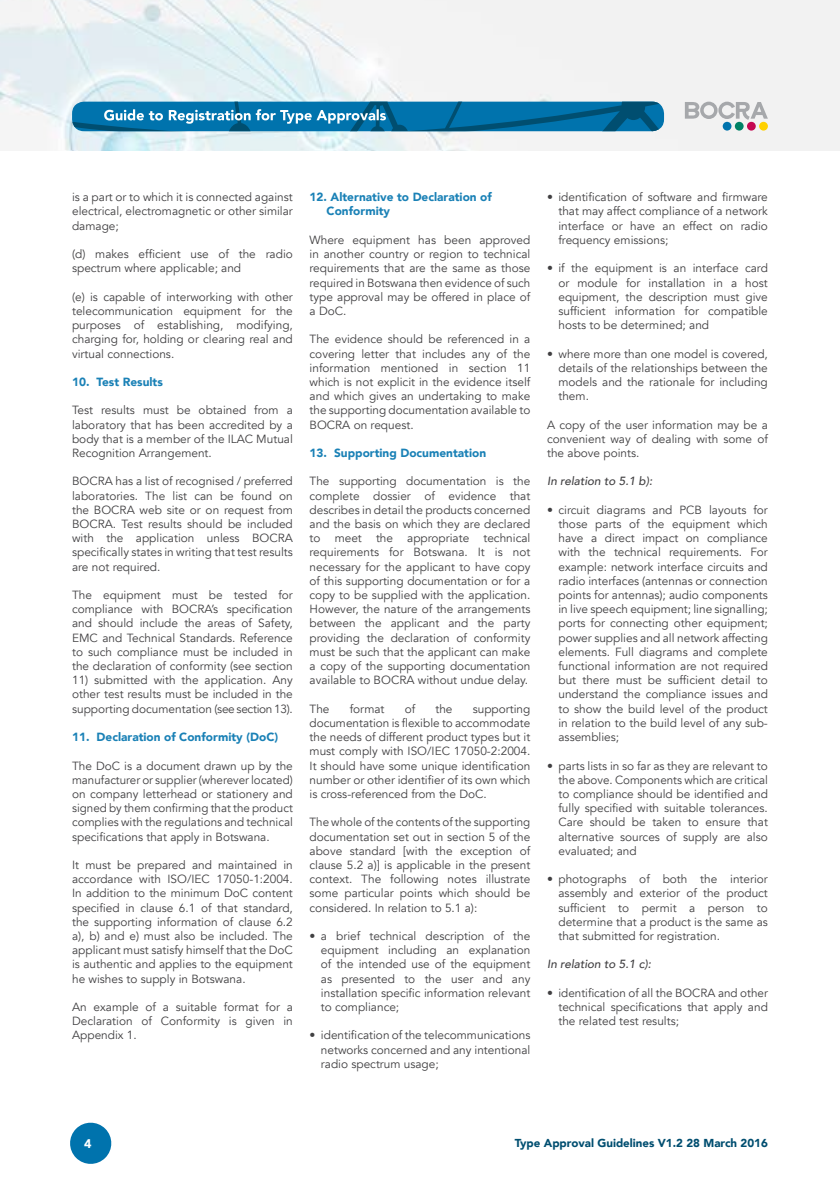
<style>
.page{position:relative;width:840px;height:1191px;background:#fff}
.page>*{position:absolute;margin:0;border:0;box-sizing:border-box;transform-origin:0 0}
.t1{font:900 12.6px "Avenir";color:#fff}
.t2{font:11.8px/14.2px "Avenir";color:#414042;text-align:justify}
.t3{font:900 11.8px/14.2px "Avenir";color:#1a81b6}
.t4{font:italic 500 11.8px "Avenir";color:#414042}
.t5{font:900 11.6px "Avenir";color:#004e70}
</style>
<div class="page">
<img style="left:0;top:0;width:840px;height:150px">
<svg style="left:70px;top:1122px;width:42px;height:42px"></svg>
<div style="left:722px;top:122px;width:9px;height:9px;background:#0073ad;border-radius:50%"></div>
<div style="left:734px;top:122px;width:9px;height:9px;background:#008266;border-radius:50%"></div>
<div style="left:746px;top:122px;width:9px;height:9px;background:#c40852;border-radius:50%"></div>
<svg style="left:758px;top:122px;width:9px;height:9px"></svg>
<svg style="left:684px;top:102px;width:83px;height:18px"></svg>
<svg style="left:72px;top:102px;width:591px;height:29px;background:#1377a8"></svg>
<p class="t2" style="left:72px;top:190px;width:222px">is a part or to which it is connected against electrical, electromagnetic or other similar damage;</p>
<p class="t2" style="left:72px;top:247px;width:222px">(d) makes efficient use of the radio spectrum where applicable; and</p>
<p class="t2" style="left:72px;top:290px;width:222px">(e) is capable of interworking with other telecommunication equipment for the purposes of establishing, modifying, charging for, holding or clearing real and virtual connections.</p>
<p class="t3" style="left:72px;top:374px;width:92px">10. Test Results</p>
<p class="t2" style="left:72px;top:403px;width:222px">Test results must be obtained from a laboratory that has been accredited by a body that is a member of the ILAC Mutual Recognition Arrangement.</p>
<p class="t2" style="left:72px;top:474px;width:222px">BOCRA has a list of recognised / preferred laboratories. The list can be found on the BOCRA web site or on request from BOCRA. Test results should be included with the application unless BOCRA specifically states in writing that test results are not required.</p>
<p class="t2" style="left:72px;top:588px;width:222px">The equipment must be tested for compliance with BOCRA’s specification and should include the areas of Safety, EMC and Technical Standards. Reference to such compliance must be included in the declaration of conformity (see section</p>
<p class="t2" style="left:72px;top:673px;width:222px">11) submitted with the application. Any other test results must be included in the supporting documentation (see section 13).</p>
<p class="t3" style="left:72px;top:729px;width:207px">11. Declaration of Conformity (DoC)</p>
<p class="t2" style="left:72px;top:758px;width:222px">The DoC is a document drawn up by the manufacturer or supplier (wherever located) on company letterhead or stationery and signed by them confirming that the product complies with the regulations and technical specifications that apply in Botswana.</p>
<p class="t2" style="left:72px;top:858px;width:222px">It must be prepared and maintained in accordance with ISO/IEC 17050-1:2004.<br>In addition to the minimum DoC content specified in clause 6.1 of that standard, the supporting information of clause 6.2 a), b) and e) must also be included. The applicant must satisfy himself that the DoC is authentic and applies to the equipment he wishes to supply in Botswana.</p>
<p class="t2" style="left:72px;top:1000px;width:222px">An example of a suitable format for a Declaration of Conformity is given in Appendix 1.</p>
<p class="t3" style="left:326px;top:190px;width:167px;text-indent:-17px">12. Alternative to Declaration of<br>Conformity</p>
<p class="t2" style="left:309px;top:233px;width:222px">Where equipment has been approved in another country or region to technical requirements that are the same as those required in Botswana then evidence of such type approval may be offered in place of a DoC.</p>
<p class="t2" style="left:309px;top:332px;width:222px">The evidence should be referenced in a covering letter that includes any of the information mentioned in section 11 which is not explicit in the evidence itself and which gives an undertaking to make the supporting documentation available to BOCRA on request.</p>
<p class="t3" style="left:309px;top:445px;width:178px">13. Supporting Documentation</p>
<p class="t2" style="left:309px;top:474px;width:222px">The supporting documentation is the complete dossier of evidence that describes in detail the products concerned and the basis on which they are declared to meet the appropriate technical requirements for Botswana. It is not necessary for the applicant to have copy of this supporting documentation or for a copy to be supplied with the application.<br>However, the nature of the arrangements between the applicant and the party providing the declaration of conformity must be such that the applicant can make a copy of the supporting documentation available to BOCRA without undue delay.</p>
<p class="t2" style="left:309px;top:701px;width:21px">The</p>
<p class="t2" style="left:349px;top:701px;width:36px">format</p>
<p class="t2" style="left:404px;top:701px;width:12px">of</p>
<p class="t2" style="left:435px;top:701px;width:19px">the</p>
<p class="t2" style="left:309px;top:701px;width:222px;text-indent:163px">supporting documentation is flexible to accommodate the needs of different product types but it must comply with ISO/IEC 17050-2:2004.<br>It should have some unique identification number or other identifier of its own which is cross-referenced from the DoC.</p>
<p class="t2" style="left:309px;top:815px;width:222px">The whole of the contents of the supporting documentation set out in section 5 of the above standard [with the exception of clause 5.2 a)] is applicable in the present context. The following notes illustrate some particular points which should be considered. In relation to 5.1 a):</p>
<p class="t2" style="left:321px;top:929px;width:211px;text-indent:-11px">• a brief technical description of the equipment including an explanation of the intended use of the equipment as presented to the user and any installation specific information relevant to compliance;</p>
<p class="t2" style="left:321px;top:1028px;width:211px;text-indent:-11px">• identification of the telecommunications networks concerned and any intentional radio spectrum usage;</p>
<p class="t2" style="left:558px;top:190px;width:211px;text-indent:-11px">• identification of software and firmware that may affect compliance of a network interface or have an effect on radio frequency emissions;</p>
<p class="t2" style="left:558px;top:261px;width:211px;text-indent:-11px">• if the equipment is an interface card or module for installation in a host equipment, the description must give sufficient information for compatible hosts to be determined; and</p>
<p class="t2" style="left:558px;top:346px;width:211px;text-indent:-11px">• where more than one model is covered, details of the relationships between the models and the rationale for including them.</p>
<p class="t2" style="left:547px;top:417px;width:222px">A copy of the user information may be a convenient way of dealing with some of the above points.</p>
<p class="t4" style="left:547px;top:474px;width:107px">In relation to 5.1 b):</p>
<p class="t2" style="left:558px;top:503px;width:211px;text-indent:-11px">• circuit diagrams and PCB layouts for those parts of the equipment which have a direct impact on compliance with the technical requirements. For example: network interface circuits and radio interfaces (antennas or connection points for antennas); audio components in live speech equipment; line signalling; ports for connecting other equipment; power supplies and all network affecting elements. Full diagrams and complete functional information are not required but there must be sufficient detail to understand the compliance issues and to show the build level of the product in relation to the build level of any sub&shy;assemblies;</p>
<p class="t2" style="left:558px;top:758px;width:211px;text-indent:-11px">• parts lists in so far as they are relevant to the above. Components which are critical to compliance should be identified and fully specified with suitable tolerances.<br>Care should be taken to ensure that alternative sources of supply are also evaluated; and</p>
<p class="t2" style="left:558px;top:872px;width:211px;text-indent:-11px">• photographs of both the interior assembly and exterior of the product sufficient to permit a person to determine that a product is the same as that submitted for registration.</p>
<p class="t4" style="left:547px;top:957px;width:105px">In relation to 5.1 c):</p>
<p class="t2" style="left:558px;top:985px;width:211px;text-indent:-11px">• identification of all the BOCRA and other technical specifications that apply and the related test results;</p>
<p class="t1" style="left:84px;top:1133px;width:9px">4</p>
<p class="t5" style="left:514px;top:1133px;width:254px">Type Approval Guidelines V1.2 28 March 2016</p>
</div>
